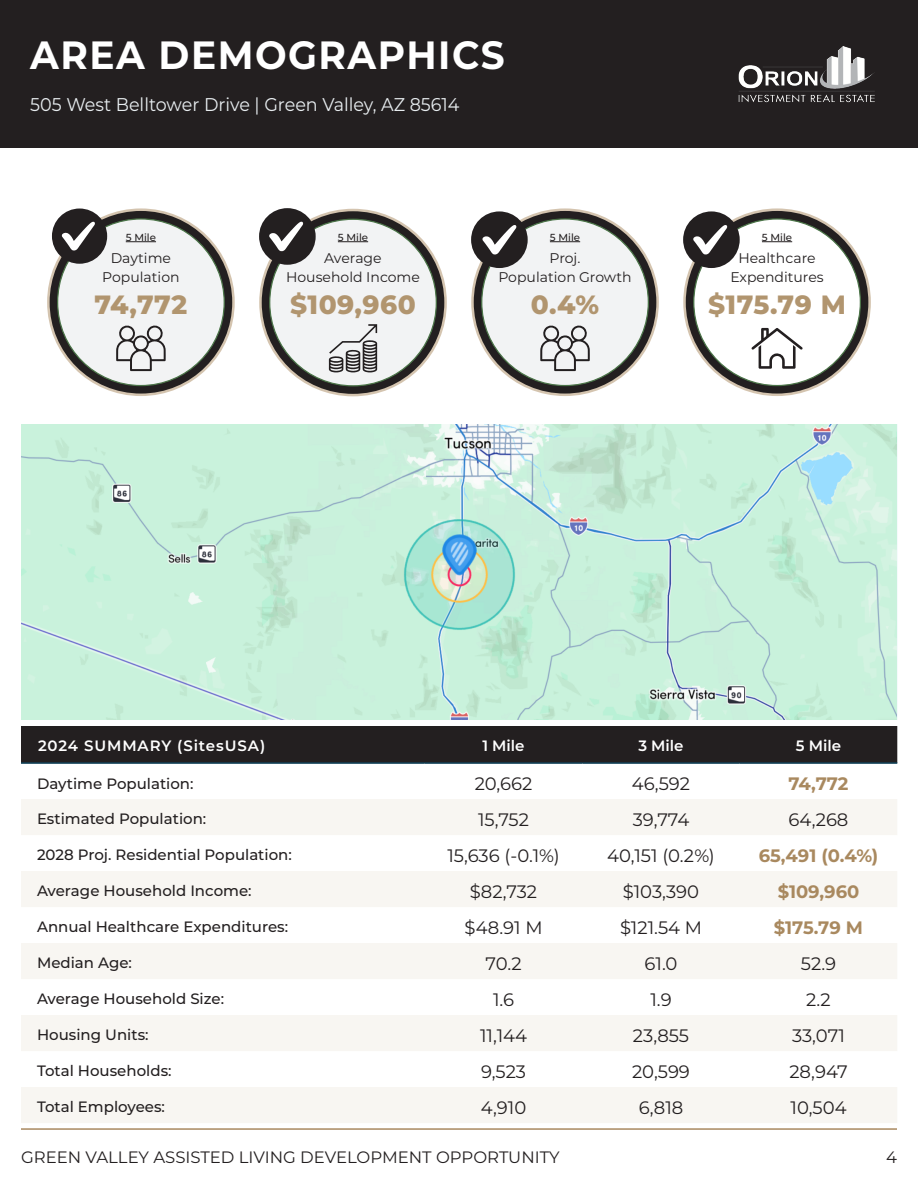
<style>
.page{position:relative;width:918px;height:1188px;background:#fff}
.page>*{position:absolute;margin:0;border:0;box-sizing:border-box;transform-origin:0 0}
.t1{font:700 39.3px "Montserrat";letter-spacing:.04em;color:#fff;scale:.95 1}
.t2{font:800 26.4px "Montserrat";letter-spacing:.02em;color:#b1956f}
.t3{font:18.45px "Montserrat";color:#e8edf0;scale:.95 1}
.t4{font:18px "Montserrat";color:#231f20}
.t5{font:700 18px "Montserrat";color:#a9895f}
.t6{font:16.5px "Montserrat";color:#231f20}
.t7{font:500 15px "Montserrat";color:#231f20}
.t8{font:600 15px "Montserrat";letter-spacing:.055em;color:#fff}
.t9{font:13.95px "Montserrat";color:#231f20}
.t10{font:500 10.2px "Montserrat";color:#231f20}
</style>
<div class="page">
<div style="left:0;top:0;width:918px;height:148px;background:#231f20"></div>
<svg style="left:472px;top:210px;width:186px;height:185px;background:#423f3a"></svg>
<div style="left:482px;top:219px;width:166px;height:167px;background:#f2f3f4;border-radius:50%"></div>
<hr style="left:550px;top:241px;width:30px;height:1px;background:#231f20">
<div style="left:471px;top:211px;width:57px;height:57px;background:#231f20;border-radius:50%"></div>
<svg style="left:483px;top:225px;width:33px;height:29px"></svg>
<svg style="left:540px;top:325px;width:50px;height:46px"></svg>
<svg style="left:260px;top:210px;width:186px;height:185px;background:#423f3a"></svg>
<div style="left:270px;top:219px;width:166px;height:167px;background:#f2f3f4;border-radius:50%"></div>
<hr style="left:338px;top:241px;width:30px;height:1px;background:#231f20">
<div style="left:259px;top:208px;width:57px;height:57px;background:#231f20;border-radius:50%"></div>
<svg style="left:269px;top:222px;width:34px;height:29px"></svg>
<svg style="left:329px;top:324px;width:48px;height:48px"></svg>
<svg style="left:685px;top:210px;width:185px;height:185px;background:#3f3c37"></svg>
<div style="left:694px;top:219px;width:166px;height:167px;background:#fff;border-radius:50%"></div>
<hr style="left:762px;top:241px;width:30px;height:1px;background:#231f20">
<div style="left:683px;top:211px;width:57px;height:57px;background:#231f20;border-radius:50%"></div>
<svg style="left:693px;top:225px;width:34px;height:29px"></svg>
<svg style="left:751px;top:328px;width:52px;height:41px"></svg>
<svg style="left:48px;top:210px;width:185px;height:185px;background:#3e3b36"></svg>
<div style="left:58px;top:219px;width:166px;height:167px;background:#f2f3f4;border-radius:50%"></div>
<div style="left:52px;top:209px;width:55px;height:55px;background:#231f20;border-radius:50%"></div>
<svg style="left:62px;top:222px;width:33px;height:28px"></svg>
<hr style="left:126px;top:241px;width:30px;height:1px;background:#231f20">
<svg style="left:116px;top:325px;width:50px;height:46px"></svg>
<img style="left:21px;top:425px;width:876px;height:295px">
<hr style="left:21px;top:1128px;width:876px;height:2px;background:#a9895f">
<div style="left:21px;top:726px;width:876px;height:36px;background:#231f20"></div>
<svg style="left:21px;top:799px;width:876px;height:324px;fill:#f8f6f2"></svg>
<hr style="left:21px;top:762px;width:404px;height:2px;background:#12435a">
<hr style="left:425px;top:762px;width:157px;height:2px;background:#12435a">
<hr style="left:582px;top:762px;width:158px;height:2px;background:#12435a">
<hr style="left:740px;top:762px;width:157px;height:2px;background:#12435a">
<img style="left:738px;top:46px;width:136px;height:57px">
<p class="t1" style="left:30px;top:27px;width:501px">AREA DEMOGRAPHICS</p>
<p class="t3" style="left:30px;top:92px;width:453px">505 West Belltower Drive | Green Valley, AZ 85614</p>
<p class="t10" style="left:126px;top:230px;width:32px">5 Mile</p>
<p class="t9" style="left:111px;top:249px;width:62px">Daytime</p>
<p class="t9" style="left:102px;top:268px;width:79px">Population</p>
<p class="t2" style="left:95px;top:285px;width:94px">74,772</p>
<p class="t10" style="left:338px;top:230px;width:32px">5 Mile</p>
<p class="t9" style="left:324px;top:249px;width:59px">Average</p>
<p class="t9" style="left:286px;top:268px;width:135px">Household Income</p>
<p class="t2" style="left:290px;top:285px;width:127px">$109,960</p>
<p class="t10" style="left:550px;top:230px;width:32px">5 Mile</p>
<p class="t9" style="left:550px;top:249px;width:32px">Proj.</p>
<p class="t9" style="left:498px;top:268px;width:135px">Population Growth</p>
<p class="t2" style="left:531px;top:285px;width:70px">0.4%</p>
<p class="t10" style="left:762px;top:230px;width:32px">5 Mile</p>
<p class="t9" style="left:739px;top:249px;width:79px">Healthcare</p>
<p class="t9" style="left:730px;top:268px;width:95px">Expenditures</p>
<p class="t2" style="left:708px;top:285px;width:139px">$175.79 M</p>
<p class="t8" style="left:38px;top:735px;width:229px">2024 SUMMARY (SitesUSA)</p>
<p class="t8" style="left:482px;top:735px;width:44px">1 Mile</p>
<p class="t8" style="left:638px;top:735px;width:47px">3 Mile</p>
<p class="t8" style="left:796px;top:735px;width:47px">5 Mile</p>
<p class="t7" style="left:37px;top:773px;width:158px">Daytime Population:</p>
<p class="t4" style="left:475px;top:771px;width:59px">20,662</p>
<p class="t4" style="left:632px;top:771px;width:60px">46,592</p>
<p class="t5" style="left:788px;top:771px;width:62px">74,772</p>
<p class="t7" style="left:37px;top:809px;width:171px">Estimated Population:</p>
<p class="t4" style="left:478px;top:807px;width:52px">15,752</p>
<p class="t4" style="left:633px;top:807px;width:58px">39,774</p>
<p class="t4" style="left:789px;top:807px;width:61px">64,268</p>
<p class="t7" style="left:37px;top:845px;width:256px">2028 Proj. Residential Population:</p>
<p class="t4" style="left:447px;top:843px;width:114px">15,636 (-0.1%)</p>
<p class="t4" style="left:607px;top:843px;width:109px">40,151 (0.2%)</p>
<p class="t5" style="left:759px;top:842px;width:121px">65,491 (0.4%)</p>
<p class="t7" style="left:37px;top:881px;width:216px">Average Household Income:</p>
<p class="t4" style="left:470px;top:879px;width:69px">$82,732</p>
<p class="t4" style="left:623px;top:879px;width:78px">$103,390</p>
<p class="t5" style="left:778px;top:878px;width:83px">$109,960</p>
<p class="t7" style="left:37px;top:917px;width:253px">Annual Healthcare Expenditures:</p>
<p class="t4" style="left:464px;top:915px;width:80px">$48.91 M</p>
<p class="t4" style="left:620px;top:915px;width:83px">$121.54 M</p>
<p class="t5" style="left:774px;top:914px;width:91px">$175.79 M</p>
<p class="t7" style="left:37px;top:953px;width:96px">Median Age:</p>
<p class="t4" style="left:485px;top:951px;width:38px">70.2</p>
<p class="t4" style="left:645px;top:951px;width:34px">61.0</p>
<p class="t4" style="left:801px;top:951px;width:37px">52.9</p>
<p class="t7" style="left:37px;top:989px;width:189px">Average Household Size:</p>
<p class="t4" style="left:493px;top:987px;width:23px">1.6</p>
<p class="t4" style="left:650px;top:987px;width:23px">1.9</p>
<p class="t4" style="left:806px;top:987px;width:26px">2.2</p>
<p class="t7" style="left:37px;top:1025px;width:113px">Housing Units:</p>
<p class="t4" style="left:480px;top:1023px;width:48px">11,144</p>
<p class="t4" style="left:633px;top:1023px;width:58px">23,855</p>
<p class="t4" style="left:792px;top:1023px;width:54px">33,071</p>
<p class="t7" style="left:37px;top:1061px;width:136px">Total Households:</p>
<p class="t4" style="left:481px;top:1059px;width:47px">9,523</p>
<p class="t4" style="left:632px;top:1059px;width:59px">20,599</p>
<p class="t4" style="left:789px;top:1059px;width:60px">28,947</p>
<p class="t7" style="left:37px;top:1097px;width:129px">Total Employees:</p>
<p class="t4" style="left:481px;top:1095px;width:47px">4,910</p>
<p class="t4" style="left:639px;top:1095px;width:46px">6,818</p>
<p class="t4" style="left:791px;top:1095px;width:58px">10,504</p>
<p class="t6" style="left:21px;top:1146px;width:540px">GREEN VALLEY ASSISTED LIVING DEVELOPMENT OPPORTUNITY</p>
<p class="t6" style="left:886px;top:1146px;width:12px">4</p>
</div>
